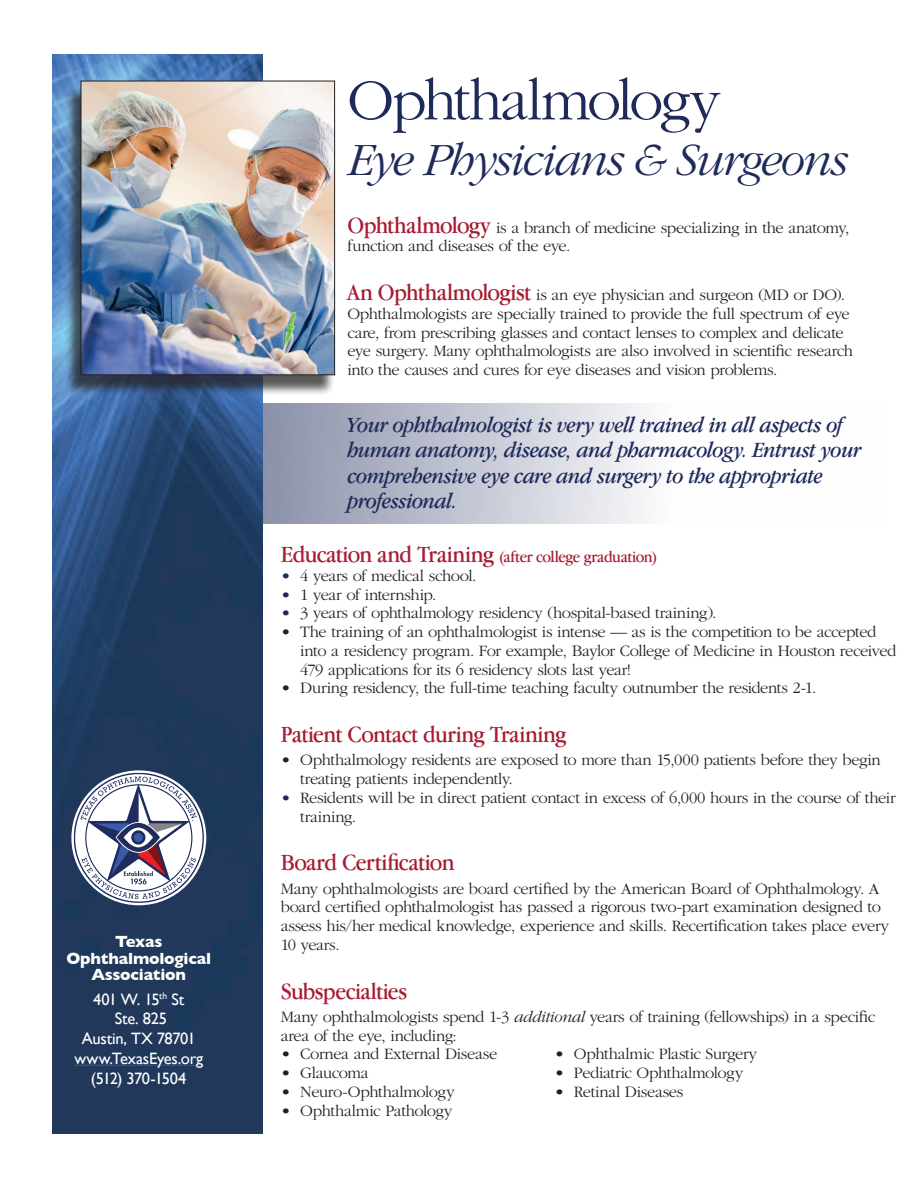
<style>
.page{position:relative;width:918px;height:1188px;background:#fff}
.page>*{position:absolute;margin:0;border:0;box-sizing:border-box;transform-origin:0 0}
.t1{font:300 60px "Garamond";letter-spacing:-.045em;color:#1e2a5a}
.t2{font:italic 300 48px "Garamond";letter-spacing:-.04em;color:#1e2a5a}
.t3{font:24px "Garamond IT Cby BT";letter-spacing:-.025em;color:#a61c32;scale:.9 1}
.t4{font:italic 22.5px/25.5px "Garamond IT Cby BT";letter-spacing:-.025em;color:#1e2a5a;scale:.9 1}
.t5{font:300 16.5px/18.8px "Garamond";letter-spacing:-.02em;color:#231f20}
.t6{font:16.5px/19.8px "Gill Sans";letter-spacing:-.015em;color:#fff;text-align:center}
.t7{font:16.5px "Garamond IT Cby BT";letter-spacing:-.025em;color:#a61c32;scale:.9 1}
.t8{font:700 16.5px/16.5px "Gill Sans";letter-spacing:-.015em;color:#fff;text-align:center}
.s1{font-family:"Garamond IT Cby BT";font-weight:400;font-size:24px;color:#a61c32}
.s2{font-size:24px}
.s3{color:#1e2a5a}
.s4{font-style:italic}
</style>
<div class="page">
<svg style="left:263px;top:403px;width:382px;height:121px"></svg>
<img style="left:52px;top:54px;width:211px;height:1080px">
<div style="left:65px;top:85px;width:270px;height:311px;background:#231f20;opacity:.75"></div>
<img style="left:83px;top:83px;width:250px;height:290px">
<div style="left:81px;top:81px;width:254px;height:294px;border:1px solid #231f20"></div>
<svg style="left:74px;top:773px;width:130px;height:130px"></svg>
<hr style="left:74px;top:1065px;width:129px;height:1px;background:#3853a3">
<p class="t8" style="left:66px;top:933px;width:146px">Texas<br>Ophthalmological<br>Association</p>
<p class="t6" style="left:74px;top:989px;width:130px">401 W. 15<sup>th</sup> St<br>Ste. 825<br>Austin, TX 78701 www.TexasEyes.org (512) 370-1504</p>
<h1 class="t1" style="left:347px;top:68px;width:374px">Ophthalmology</h1>
<h2 class="t2" style="left:347px;top:135px;width:502px">Eye Physicians &amp; Surgeons</h2>
<p class="t5" style="left:347px;top:218px;width:503px"><span class="s1">Ophthalmology</span> is a branch of medicine specializing in the anatomy, function and diseases of the eye.</p>
<p class="t5" style="left:347px;top:286px;width:507px"><span class="s1">An Ophthalmologist</span> is an eye physician and surgeon (MD or DO).<br>Ophthalmologists are specially trained to provide the full spectrum of eye care, from prescribing glasses and contact lenses to complex and delicate eye surgery. Many ophthalmologists are also involved in scientific research into the causes and cures for eye diseases and vision problems.</p>
<h3 class="t4" style="left:347px;top:412px;width:573px">Your ophthalmologist is very well trained in all aspects of human anatomy, disease, and pharmacology. Entrust your comprehensive eye care and surgery to the appropriate professional.</h3>
<p class="t7" style="left:281px;top:547px;width:420px"><span class="s2">Education and Training</span> (after college graduation)</p>
<p class="t5" style="left:281px;top:566px;width:197px"><span class="s3">•</span> 4 years of medical school.</p>
<p class="t5" style="left:281px;top:585px;width:157px"><span class="s3">•</span> 1 year of internship.</p>
<p class="t5" style="left:281px;top:604px;width:437px"><span class="s3">•</span> 3 years of ophthalmology residency (hospital-based training).</p>
<p class="t5" style="left:300px;top:623px;width:598px;text-indent:-20px">• The training of an ophthalmologist is intense — as is the competition to be accepted into a residency program. For example, Baylor College of Medicine in Houston received<br>479 applications for its 6 residency slots last year!</p>
<p class="t5" style="left:281px;top:679px;width:537px">• During residency, the full-time teaching faculty outnumber the residents 2-1.</p>
<h3 class="t3" style="left:281px;top:720px;width:319px">Patient Contact during Training</h3>
<p class="t5" style="left:300px;top:751px;width:582px;text-indent:-20px">• Ophthalmology residents are exposed to more than 15,000 patients before they begin treating patients independently.</p>
<p class="t5" style="left:300px;top:788px;width:597px;text-indent:-20px"><span class="s3">•</span> Residents will be in direct patient contact in excess of 6,000 hours in the course of their training.</p>
<h3 class="t3" style="left:281px;top:848px;width:195px">Board Certification</h3>
<p class="t5" style="left:281px;top:879px;width:610px">Many ophthalmologists are board certified by the American Board of Ophthalmology. A board certified ophthalmologist has passed a rigorous two-part examination designed to assess his/her medical knowledge, experience and skills. Recertification takes place every 10 years.</p>
<h3 class="t3" style="left:281px;top:977px;width:142px">Subspecialties</h3>
<p class="t5" style="left:281px;top:1007px;width:596px">Many ophthalmologists spend 1-3 <span class="s4">additional</span> years of training (fellowships) in a specific area of the eye, including:</p>
<p class="t5" style="left:281px;top:1045px;width:218px">• Cornea and External Disease</p>
<p class="t5" style="left:281px;top:1064px;width:90px">• Glaucoma</p>
<p class="t5" style="left:281px;top:1082px;width:175px">• Neuro-Ophthalmology</p>
<p class="t5" style="left:281px;top:1101px;width:173px">• Ophthalmic Pathology</p>
<p class="t5" style="left:554px;top:1045px;width:204px">• Ophthalmic Plastic Surgery</p>
<p class="t5" style="left:554px;top:1064px;width:190px">• Pediatric Ophthalmology</p>
<p class="t5" style="left:554px;top:1082px;width:131px">• Retinal Diseases</p>
</div>
